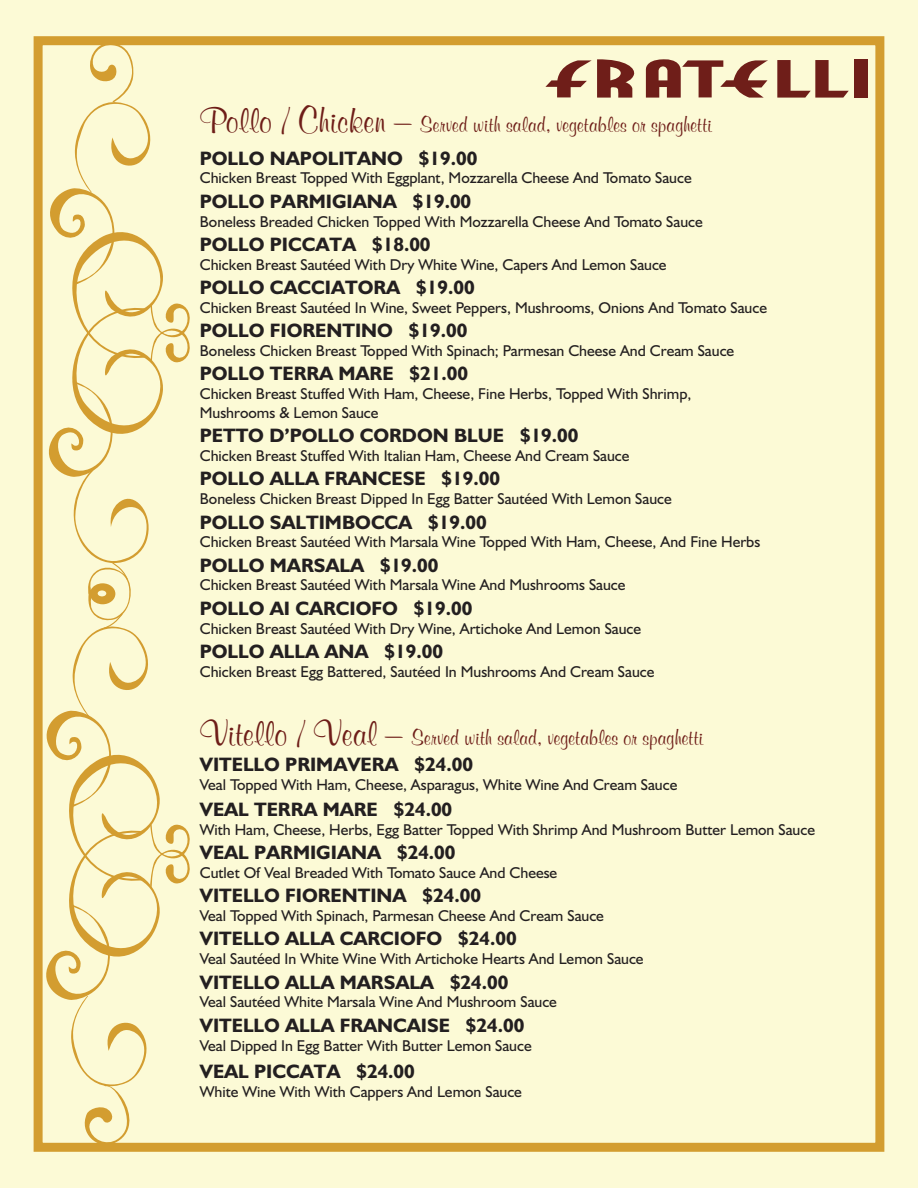
<style>
.page{position:relative;width:918px;height:1188px;background:#fcfad6}
.page>*{position:absolute;margin:0;border:0;box-sizing:border-box;transform-origin:0 0}
.t1{font:700 22.5px "Murray Hill BT";color:#6e1d18}
.t2{font:700 19.5px "Humanist 521 BT";color:#231f20}
.t3{font:15.75px/18.8px "Humanist 521 BT";color:#231f20}
.s1{font-size:36px}
</style>
<div class="page">
<div style="left:34px;top:36px;width:850px;height:1116px;border:9px solid #d39d30"></div>
<svg style="left:46px;top:43px;width:144px;height:1102px"></svg>
<svg style="left:545px;top:59px;width:90px;height:39px"></svg>
<svg style="left:777px;top:60px;width:72px;height:38px"></svg>
<div style="left:854px;top:60px;width:13px;height:38px;background:#6f1e19"></div>
<svg style="left:645px;top:59px;width:123px;height:39px"></svg>
<h1 class="t1" style="left:200px;top:110px;width:514px"><span class="s1">Pollo / Chicken –</span> Served with salad, vegetables or spaghetti</h1>
<p class="t2" style="left:200px;top:146px;width:279px">POLLO NAPOLITANO $19.00</p>
<p class="t3" style="left:200px;top:168px;width:493px">Chicken Breast Topped With Eggplant, Mozzarella Cheese And Tomato Sauce</p>
<p class="t2" style="left:200px;top:189px;width:273px">POLLO PARMIGIANA $19.00</p>
<p class="t3" style="left:200px;top:211px;width:505px">Boneless Breaded Chicken Topped With Mozzarella Cheese And Tomato Sauce</p>
<p class="t2" style="left:200px;top:232px;width:232px">POLLO PICCATA $18.00</p>
<p class="t3" style="left:200px;top:255px;width:468px">Chicken Breast Sautéed With Dry White Wine, Capers And Lemon Sauce</p>
<p class="t2" style="left:200px;top:275px;width:276px">POLLO CACCIATORA $19.00</p>
<p class="t3" style="left:200px;top:298px;width:569px">Chicken Breast Sautéed In Wine, Sweet Peppers, Mushrooms, Onions And Tomato Sauce</p>
<p class="t2" style="left:200px;top:318px;width:269px">POLLO FIORENTINO $19.00</p>
<p class="t3" style="left:200px;top:341px;width:536px">Boneless Chicken Breast Topped With Spinach; Parmesan Cheese And Cream Sauce</p>
<p class="t2" style="left:200px;top:362px;width:270px">POLLO TERRA MARE $21.00</p>
<p class="t3" style="left:200px;top:384px;width:493px">Chicken Breast Stuffed With Ham, Cheese, Fine Herbs, Topped With Shrimp,<br>Mushrooms &amp; Lemon Sauce</p>
<p class="t2" style="left:200px;top:423px;width:380px">PETTO D’POLLO CORDON BLUE $19.00</p>
<p class="t3" style="left:200px;top:446px;width:431px">Chicken Breast Stuffed With Italian Ham, Cheese And Cream Sauce</p>
<p class="t2" style="left:200px;top:467px;width:302px">POLLO ALLA FRANCESE $19.00</p>
<p class="t3" style="left:200px;top:489px;width:474px">Boneless Chicken Breast Dipped In Egg Batter Sautéed With Lemon Sauce</p>
<p class="t2" style="left:200px;top:510px;width:288px">POLLO SALTIMBOCCA $19.00</p>
<p class="t3" style="left:200px;top:532px;width:562px">Chicken Breast Sautéed With Marsala Wine Topped With Ham, Cheese, And Fine Herbs</p>
<p class="t2" style="left:200px;top:553px;width:240px">POLLO MARSALA $19.00</p>
<p class="t3" style="left:200px;top:575px;width:427px">Chicken Breast Sautéed With Marsala Wine And Mushrooms Sauce</p>
<p class="t2" style="left:200px;top:596px;width:274px">POLLO AI CARCIOFO $19.00</p>
<p class="t3" style="left:200px;top:618px;width:443px">Chicken Breast Sautéed With Dry Wine, Artichoke And Lemon Sauce</p>
<p class="t2" style="left:200px;top:639px;width:245px">POLLO ALLA ANA $19.00</p>
<p class="t3" style="left:200px;top:662px;width:456px">Chicken Breast Egg Battered, Sautéed In Mushrooms And Cream Sauce</p>
<h1 class="t1" style="left:200px;top:723px;width:505px"><span class="s1">Vitello / Veal –</span> Served with salad, vegetables or spaghetti</h1>
<p class="t2" style="left:200px;top:752px;width:275px">VITELLO PRIMAVERA $24.00</p>
<p class="t3" style="left:200px;top:775px;width:479px">Veal Topped With Ham, Cheese, Asparagus, White Wine And Cream Sauce</p>
<p class="t2" style="left:200px;top:797px;width:254px">VEAL TERRA MARE $24.00</p>
<p class="t3" style="left:200px;top:820px;width:617px">With Ham, Cheese, Herbs, Egg Batter Topped With Shrimp And Mushroom Butter Lemon Sauce</p>
<p class="t2" style="left:200px;top:840px;width:257px">VEAL PARMIGIANA $24.00</p>
<p class="t3" style="left:200px;top:863px;width:359px">Cutlet Of Veal Breaded With Tomato Sauce And Cheese</p>
<p class="t2" style="left:200px;top:884px;width:283px">VITELLO FIORENTINA $24.00</p>
<p class="t3" style="left:200px;top:906px;width:406px">Veal Topped With Spinach, Parmesan Cheese And Cream Sauce</p>
<p class="t2" style="left:200px;top:927px;width:318px">VITELLO ALLA CARCIOFO $24.00</p>
<p class="t3" style="left:200px;top:949px;width:445px">Veal Sautéed In White Wine With Artichoke Hearts And Lemon Sauce</p>
<p class="t2" style="left:200px;top:970px;width:310px">VITELLO ALLA MARSALA $24.00</p>
<p class="t3" style="left:200px;top:992px;width:359px">Veal Sautéed White Marsala Wine And Mushroom Sauce</p>
<p class="t2" style="left:200px;top:1013px;width:326px">VITELLO ALLA FRANCAISE $24.00</p>
<p class="t3" style="left:200px;top:1035px;width:333px">Veal Dipped In Egg Batter With Butter Lemon Sauce</p>
<p class="t2" style="left:200px;top:1059px;width:217px">VEAL PICCATA $24.00</p>
<p class="t3" style="left:200px;top:1082px;width:324px">White Wine With With Cappers And Lemon Sauce</p>
</div>
